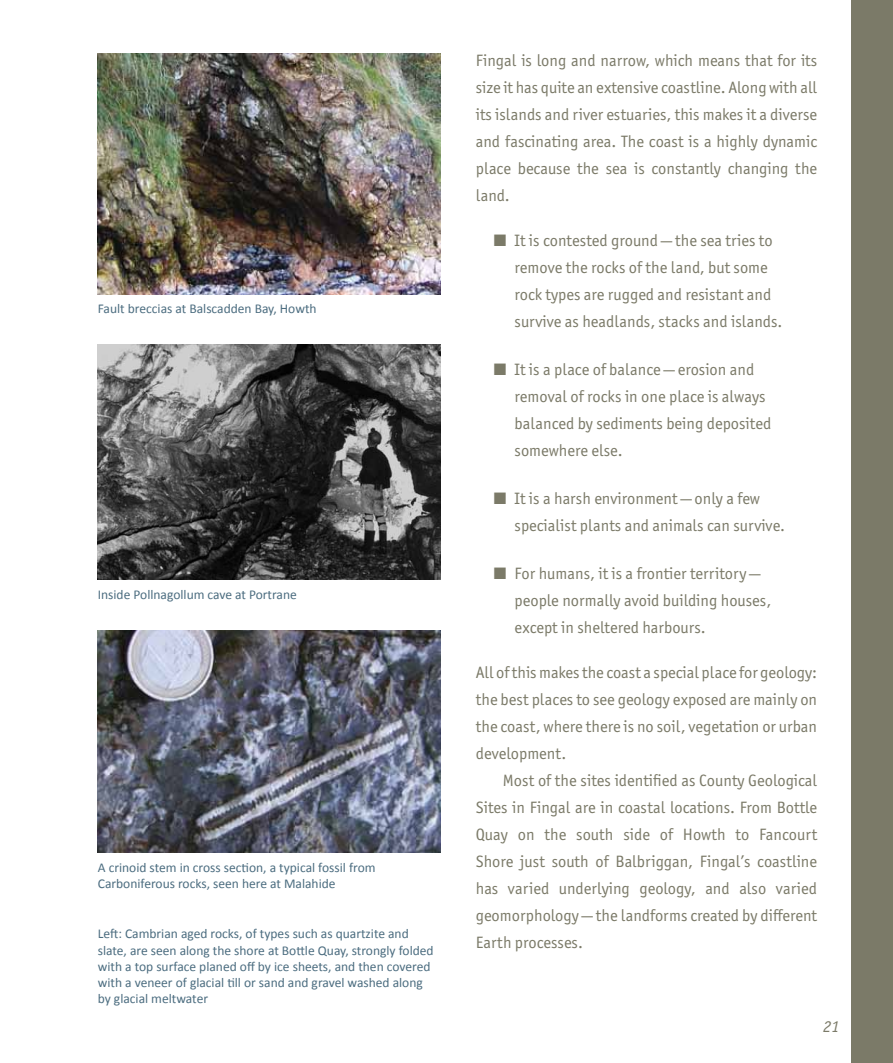
<style>
.page{position:relative;width:893px;height:1063px;background:#fff}
.page>*{position:absolute;margin:0;border:0;box-sizing:border-box;transform-origin:0 0}
.t1{font:16.5px/27px "Officina Sans ITC Std";color:#7b7a68}
.t2{font:italic 16.5px "Officina Sans ITC Std";color:#7b7a68}
.t3{font:13.5px/16.2px "Calibri";color:#4c6d80}
</style>
<div class="page">
<div style="left:852px;top:0;width:41px;height:1063px;background:#7b7a68"></div>
<img style="left:98px;top:54px;width:342px;height:240px">
<img style="left:98px;top:630px;width:342px;height:222px">
<img style="left:98px;top:345px;width:342px;height:235px">
<p class="t3" style="left:98px;top:300px;width:220px">Fault breccias at Balscadden Bay, Howth</p>
<p class="t3" style="left:98px;top:586px;width:201px">Inside Pollnagollum cave at Portrane</p>
<p class="t3" style="left:98px;top:858px;width:279px">A crinoid stem in cross section, a typical fossil from<br>Carboniferous rocks, seen here at Malahide</p>
<p class="t3" style="left:98px;top:925px;width:337px">Left: Cambrian aged rocks, of types such as quartzite and slate, are seen along the shore at Bottle Quay, strongly folded with a top surface planed off by ice sheets, and then covered with a veneer of glacial till or sand and gravel washed along by glacial meltwater</p>
<p class="t1" style="left:476px;top:47px;width:343px;text-align:justify">Fingal is long and narrow, which means that for its size it has quite an extensive coastline. Along with all its islands and river estuaries, this makes it a diverse and fascinating area. The coast is a highly dynamic place because the sea is constantly changing the land.</p>
<p class="t1" style="left:515px;top:227px;width:269px;text-indent:-21px">■ It is contested ground—the sea tries to remove the rocks of the land, but some rock types are rugged and resistant and survive as headlands, stacks and islands.</p>
<p class="t1" style="left:515px;top:356px;width:258px;text-indent:-21px">■ It is a place of balance—erosion and removal of rocks in one place is always balanced by sediments being deposited somewhere else.</p>
<p class="t1" style="left:515px;top:485px;width:272px;text-indent:-21px">■ It is a harsh environment—only a few specialist plants and animals can survive.</p>
<p class="t1" style="left:515px;top:560px;width:258px;text-indent:-21px">■ For humans, it is a frontier territory— people normally avoid building houses, except in sheltered harbours.</p>
<p class="t1" style="left:476px;top:659px;width:343px;text-align:justify">All of this makes the coast a special place for geology: the best places to see geology exposed are mainly on the coast, where there is no soil, vegetation or urban development.</p>
<p class="t1" style="left:476px;top:767px;width:343px;text-align:justify;text-indent:27px">Most of the sites identified as County Geological Sites in Fingal are in coastal locations. From Bottle Quay on the south side of Howth to Fancourt Shore just south of Balbriggan, Fingal’s coastline has varied underlying geology, and also varied geomorphology—the landforms created by different Earth processes.</p>
<p class="t2" style="left:823px;top:1017px;width:18px">21</p>
</div>
